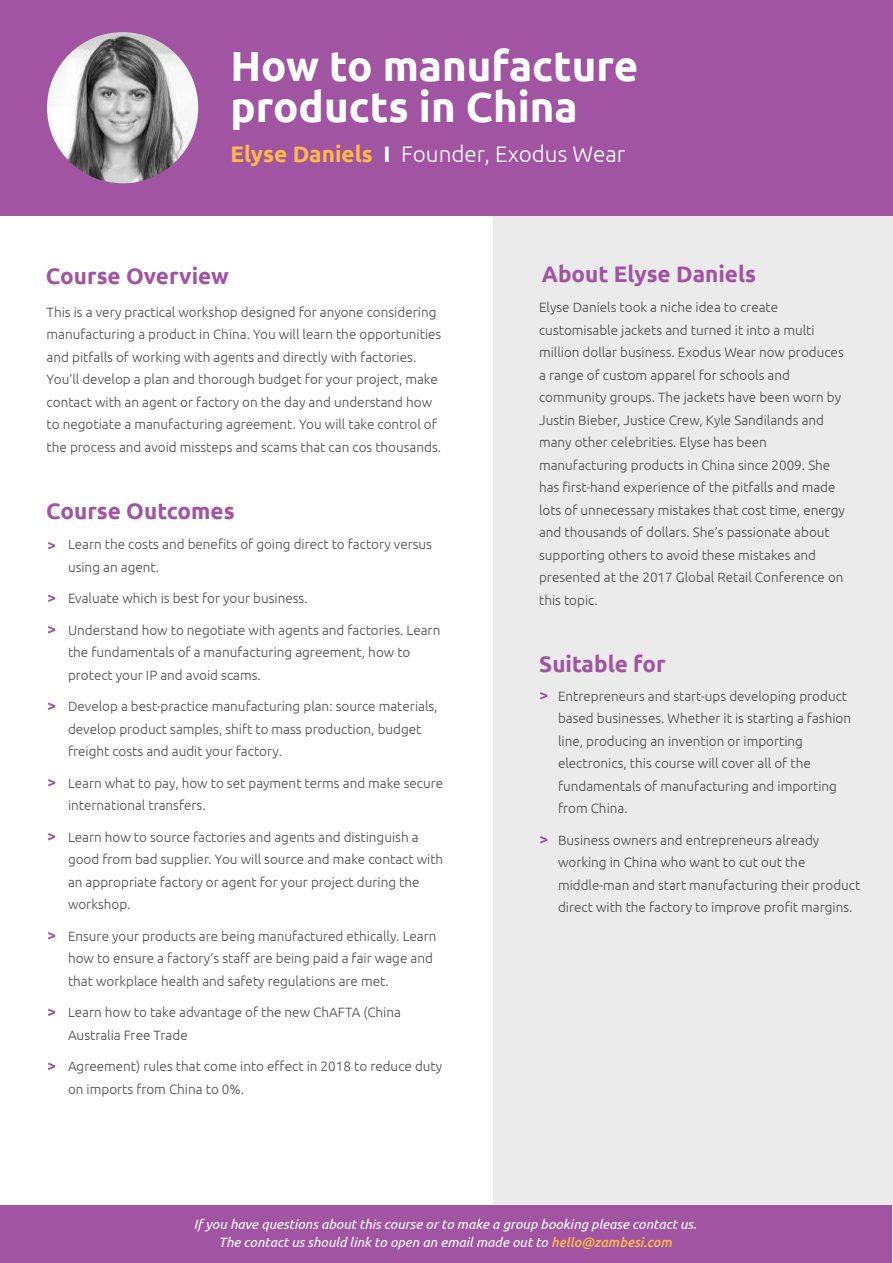
<style>
.page{position:relative;width:893px;height:1263px;background:#fff}
.page>*{position:absolute;margin:0;border:0;box-sizing:border-box;transform-origin:0 0}
.t1{font:700 42px/40.5px "Ubuntu";color:#fff}
.t2{font:700 22.5px "Ubuntu";color:#a054a1}
.t3{font:300 22.5px "Ubuntu";color:#fff}
.t4{font:300 13.5px/22.5px "Ubuntu";color:#484949}
.t5{font:italic 13.5px/18px "Ubuntu";color:#fff;text-align:center}
.s1{font-weight:700;color:#fcb94c}
.s2{font-weight:700}
.s3{font-weight:500;color:#fcb94b}
</style>
<div class="page">
<div style="left:494px;top:215px;width:399px;height:1048px;background:#ebebec"></div>
<svg style="left:48px;top:542px;width:7px;height:7px"></svg>
<svg style="left:48px;top:594px;width:7px;height:8px"></svg>
<svg style="left:48px;top:626px;width:7px;height:7px"></svg>
<svg style="left:48px;top:702px;width:7px;height:8px"></svg>
<svg style="left:48px;top:779px;width:7px;height:7px"></svg>
<svg style="left:48px;top:833px;width:7px;height:7px"></svg>
<svg style="left:48px;top:932px;width:7px;height:7px"></svg>
<svg style="left:48px;top:1008px;width:7px;height:8px"></svg>
<svg style="left:48px;top:1062px;width:7px;height:8px"></svg>
<svg style="left:540px;top:692px;width:7px;height:7px"></svg>
<svg style="left:540px;top:836px;width:7px;height:7px"></svg>
<div style="left:0;top:1206px;width:892px;height:57px;background:#a054a1"></div>
<div style="left:0;top:0;width:893px;height:215px;background:#a054a1"></div>
<img style="left:47px;top:32px;width:151px;height:151px;border-radius:76px">
<h1 class="t1" style="left:230px;top:45px;width:409px">How to manufacture products in China</h1>
<h2 class="t3" style="left:230px;top:141px;width:396px"><span class="s1">Elyse Daniels</span> <span class="s2">I</span> Founder, Exodus Wear</h2>
<h2 class="t2" style="left:46px;top:262px;width:184px">Course Overview</h2>
<p class="t4" style="left:47px;top:300px;width:396px">This is a very practical workshop designed for anyone considering manufacturing a product in China. You will learn the opportunities and pitfalls of working with agents and directly with factories.<br>You’ll develop a plan and thorough budget for your project, make contact with an agent or factory on the day and understand how to negotiate a manufacturing agreement. You will take control of the process and avoid missteps and scams that can cos thousands.</p>
<h2 class="t2" style="left:46px;top:498px;width:190px">Course Outcomes</h2>
<p class="t4" style="left:68px;top:533px;width:366px">Learn the costs and benefits of going direct to factory versus using an agent.</p>
<p class="t4" style="left:68px;top:587px;width:241px">Evaluate which is best for your business.</p>
<p class="t4" style="left:68px;top:618px;width:374px">Understand how to negotiate with agents and factories. Learn the fundamentals of a manufacturing agreement, how to protect your IP and avoid scams.</p>
<p class="t4" style="left:68px;top:695px;width:371px">Develop a best-practice manufacturing plan: source materials, develop product samples, shift to mass production, budget freight costs and audit your factory.</p>
<p class="t4" style="left:68px;top:771px;width:377px">Learn what to pay, how to set payment terms and make secure international transfers.</p>
<p class="t4" style="left:68px;top:825px;width:377px">Learn how to source factories and agents and distinguish a good from bad supplier. You will source and make contact with an appropriate factory or agent for your project during the workshop.</p>
<p class="t4" style="left:68px;top:924px;width:370px">Ensure your products are being manufactured ethically. Learn how to ensure a factory’s staff are being paid a fair wage and that workplace health and safety regulations are met.</p>
<p class="t4" style="left:68px;top:1001px;width:335px">Learn how to take advantage of the new ChAFTA (China<br>Australia Free Trade</p>
<p class="t4" style="left:68px;top:1055px;width:376px">Agreement) rules that come into effect in 2018 to reduce duty on imports from China to 0%.</p>
<h2 class="t2" style="left:542px;top:261px;width:216px">About Elyse Daniels</h2>
<p class="t4" style="left:539px;top:296px;width:307px">Elyse Daniels took a niche idea to create customisable jackets and turned it into a multi million dollar business. Exodus Wear now produces a range of custom apparel for schools and community groups. The jackets have been worn by Justin Bieber, Justice Crew, Kyle Sandilands and many other celebrities. Elyse has been manufacturing products in China since 2009. She has first-hand experience of the pitfalls and made lots of unnecessary mistakes that cost time, energy and thousands of dollars. She’s passionate about supporting others to avoid these mistakes and presented at the 2017 Global Retail Conference on this topic.</p>
<h2 class="t2" style="left:539px;top:650px;width:128px">Suitable for</h2>
<p class="t4" style="left:558px;top:684px;width:295px">Entrepreneurs and start-ups developing product based businesses. Whether it is starting a fashion line, producing an invention or importing electronics, this course will cover all of the fundamentals of manufacturing and importing from China.</p>
<p class="t4" style="left:558px;top:828px;width:304px">Business owners and entrepreneurs already working in China who want to cut out the middle-man and start manufacturing their product direct with the factory to improve profit margins.</p>
<p class="t5" style="left:194px;top:1215px;width:504px">If you have questions about this course or to make a group booking please contact us.<br>The contact us should link to open an email made out to <span class="s3">hello@zambesi.com</span></p>
</div>
